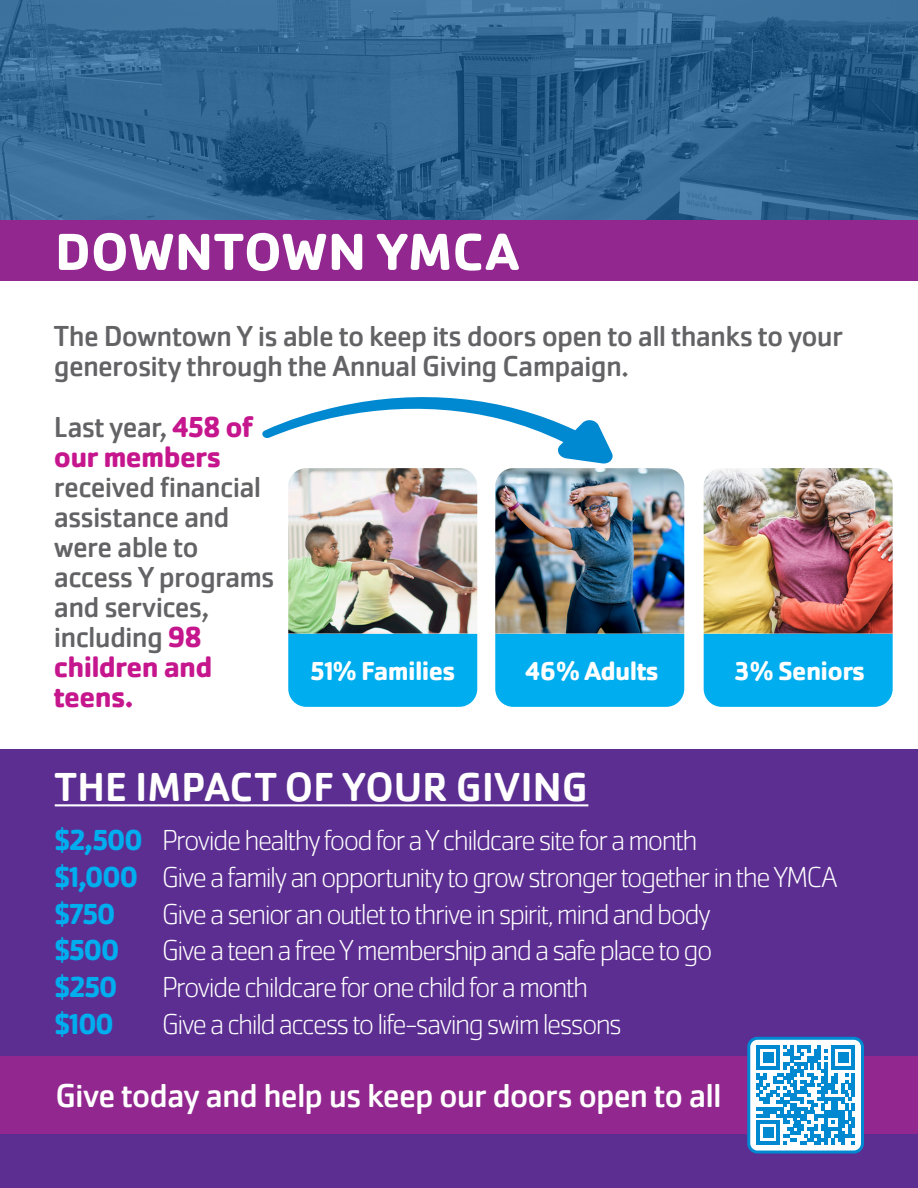
<style>
.page{position:relative;width:918px;height:1188px;background:#fff}
.page>*{position:absolute;margin:0;border:0;box-sizing:border-box;transform-origin:0 0}
.t1{font:700 54px "Cachet Pro";letter-spacing:.005em;color:#fff}
.t2{font:500 42px "Cachet Pro";letter-spacing:.01em;color:#fff}
.t3{font:34.5px "Cachet Pro";letter-spacing:-.03em;color:#fff}
.t4{font:200 30px "Cachet Pro";letter-spacing:-.055em;color:#fff}
.t5{font:30px/30px "Cachet Pro";letter-spacing:-.03em;color:#636366}
.t6{font:700 30px "Cachet Pro";letter-spacing:-.055em;color:#00aeef}
.t7{font:700 27px "Cachet Pro";letter-spacing:-.025em;color:#fff}
.s1{font-weight:700;color:#c6168d}
.s2{font-family:"Cachet"}
.s3{font-weight:700;color:#00aeef}
</style>
<div class="page">
<div style="left:288px;top:634px;width:189px;height:73px;background:#00aeef"></div>
<img style="left:288px;top:468px;width:189px;height:165px">
<div style="left:495px;top:634px;width:189px;height:73px;background:#00aeef"></div>
<img style="left:495px;top:468px;width:189px;height:166px">
<div style="left:704px;top:634px;width:189px;height:73px;background:#00aeef"></div>
<img style="left:704px;top:468px;width:189px;height:166px">
<svg style="left:262px;top:397px;width:351px;height:67px"></svg>
<div style="left:0;top:750px;width:918px;height:438px;background:#5c2e91"></div>
<div style="left:0;top:1056px;width:918px;height:78px;background:#92278f"></div>
<div style="left:749px;top:1038px;width:113px;height:114px;background:#fff;border-radius:9px"></div>
<div style="left:747px;top:1037px;width:117px;height:117px;border:3px solid #0089d0;border-radius:9px"></div>
<div style="left:0;top:219px;width:918px;height:62px;background:#92278f"></div>
<hr style="left:55px;top:804px;width:533px;height:2px;background:#fff">
<img style="left:0;top:0;width:918px;height:219px">
<svg style="left:756px;top:1046px;width:99px;height:99px"></svg>
<p class="t1" style="left:55px;top:218px;width:465px">DOWNTOWN YMCA</p>
<p class="t5" style="left:54px;top:321px;width:791px">The Downtown Y is able to keep its doors open to all thanks to your generosity through the Annual Giving Campaign.</p>
<p class="t5" style="left:54px;top:412px;width:222px">Last year, <span class="s1">458 of our members </span>received financial assistance and were able to access Y programs and services, including <span class="s1">98 children and teens.</span></p>
<p class="t7" style="left:310px;top:654px;width:147px">51% Families</p>
<p class="t7" style="left:525px;top:655px;width:135px">4<span class="s2">6</span>% Adults</p>
<p class="t7" style="left:733px;top:655px;width:133px"><span class="s2">3</span>% Seniors</p>
<p class="t2" style="left:55px;top:763px;width:534px">THE IMPACT OF YOUR GIVING</p>
<p class="t4" style="left:54px;top:823px;width:645px"><span class="s3">$2,500</span> Provide healthy food for a Y childcare site for a month</p>
<p class="t4" style="left:54px;top:860px;width:785px"><span class="s3">$1,000</span> Give a family an opportunity to grow stronger together in the YMCA</p>
<p class="t6" style="left:54px;top:895px;width:63px">$750</p>
<p class="t4" style="left:162px;top:897px;width:550px">Give a senior an outlet to thrive in spirit, mind and body</p>
<p class="t6" style="left:54px;top:932px;width:67px">$500</p>
<p class="t4" style="left:162px;top:933px;width:552px">Give a teen a free Y membership and a safe place to go</p>
<p class="t6" style="left:54px;top:968px;width:65px">$250</p>
<p class="t4" style="left:162px;top:970px;width:428px">Provide childcare for one child for a month</p>
<p class="t6" style="left:54px;top:1005px;width:62px">$100</p>
<p class="t4" style="left:162px;top:1007px;width:461px">Give a child access to life-saving swim lessons</p>
<p class="t3" style="left:55px;top:1076px;width:668px">Give today and help us keep our doors open to all</p>
</div>
